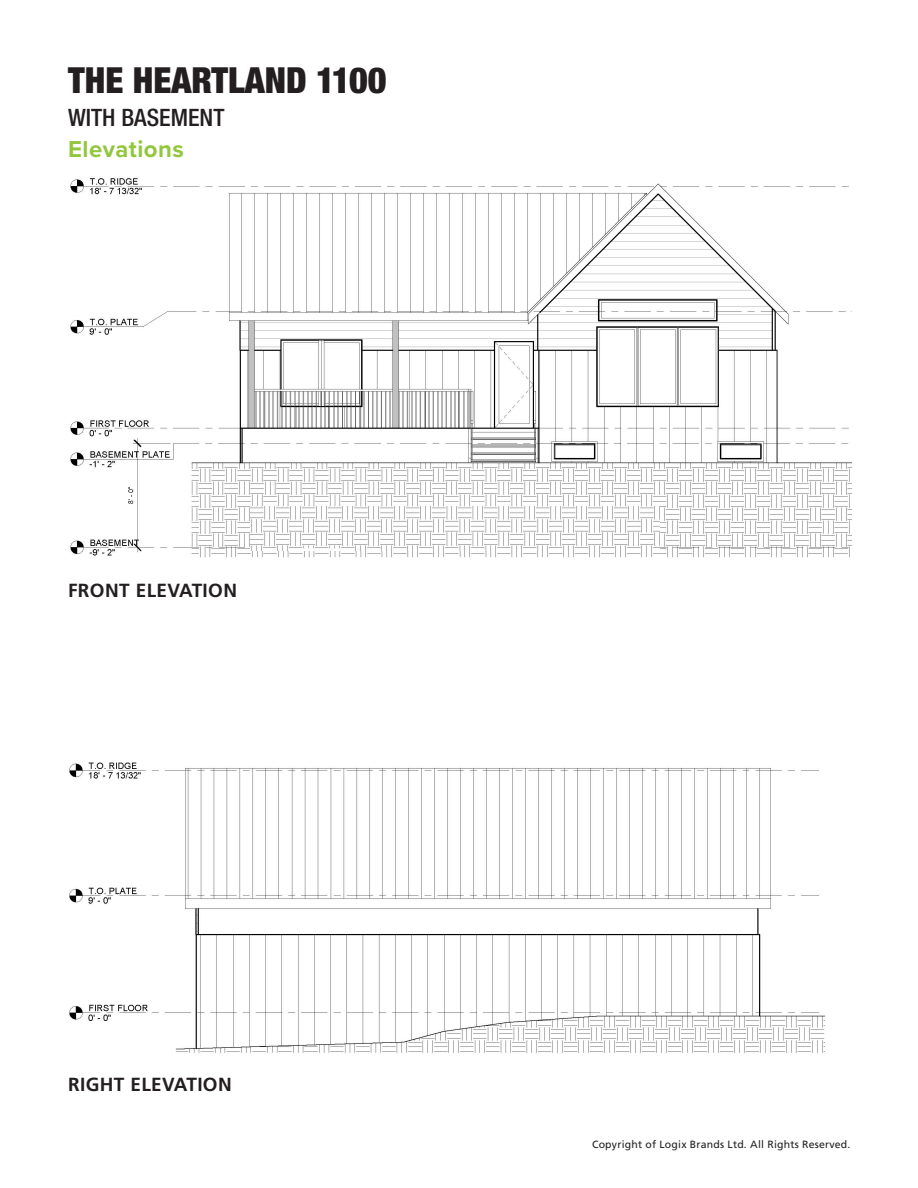
<style>
.page{position:relative;width:918px;height:1188px;background:#fff}
.page>*{position:absolute;margin:0;border:0;box-sizing:border-box;transform-origin:0 0}
.t1{font:900 condensed 36px "Helvetica Neue LT Std";color:#231f20}
.t2{font:500 condensed 24px "Helvetica Neue LT Std";color:#231f20}
.t3{font:700 23.85px "Proxima Nova";letter-spacing:.02em;color:#92c73d}
.t4{font:700 19.05px "Frutiger LT Std";letter-spacing:.02em;color:#231f20}
.t5{font:10.5px "Frutiger LT Std";letter-spacing:.02em;color:#231f20}
</style>
<div class="page">
<img style="left:70px;top:178px;width:781px;height:380px">
<img style="left:69px;top:762px;width:756px;height:291px">
<img style="left:251px;top:506px;width:408px;height:44px">
<p class="t1" style="left:68px;top:58px;width:320px">THE HEARTLAND 1100</p>
<p class="t2" style="left:68px;top:103px;width:158px">WITH BASEMENT</p>
<p class="t3" style="left:68px;top:132px;width:117px">Elevations</p>
<p class="t4" style="left:68px;top:579px;width:171px">FRONT ELEVATION</p>
<p class="t4" style="left:68px;top:1073px;width:165px">RIGHT ELEVATION</p>
<p class="t5" style="left:592px;top:1139px;width:260px">Copyright of Logix Brands Ltd. All Rights Reserved.</p>
</div>
